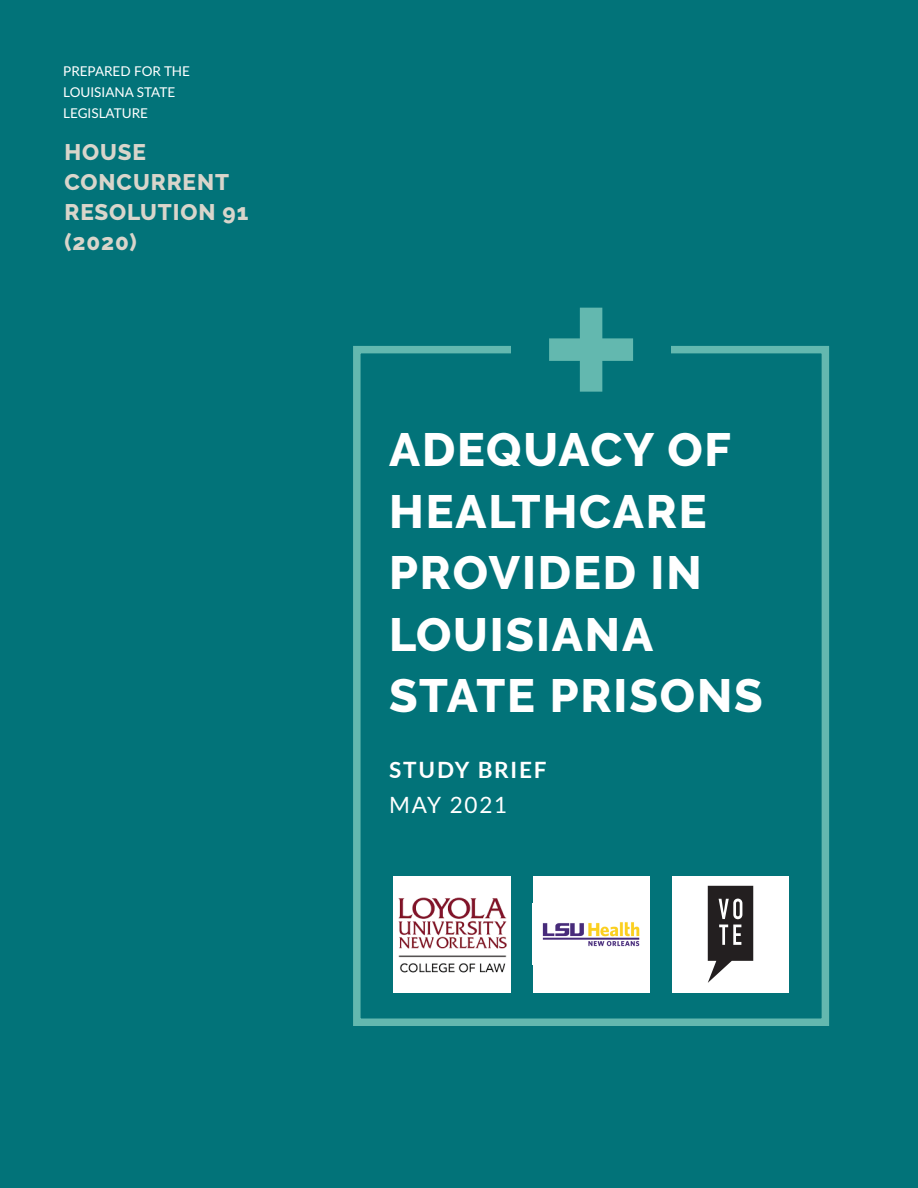
<style>
.page{position:relative;width:918px;height:1188px;background:#027379}
.page>*{position:absolute;margin:0;border:0;box-sizing:border-box;transform-origin:0 0}
.t1{font:800 46.5px/61.5px "Raleway";letter-spacing:.04em;color:#fff}
.t2{font:800 22.5px/30px "Raleway";letter-spacing:.04em;color:#d9d5cb}
.t3{font:700 22.5px "Lato";letter-spacing:.08em;color:#fff}
.t4{font:22.5px "Lato";letter-spacing:.08em;color:#fff}
.t5{font:13.5px/21px "Lato";color:#fff}
</style>
<div class="page">
<div style="left:353px;top:346px;width:476px;height:680px;border:8px solid #63b8af"></div>
<div style="left:512px;top:340px;width:159px;height:34px;background:#027379"></div>
<img style="left:393px;top:876px;width:117px;height:117px">
<div style="left:533px;top:876px;width:116px;height:117px;background:#fff"></div>
<img style="left:542px;top:922px;width:98px;height:25px">
<div style="left:672px;top:876px;width:117px;height:117px;background:#fff"></div>
<svg style="left:708px;top:886px;width:45px;height:97px"></svg>
<div style="left:580px;top:308px;width:22px;height:84px;background:#63b8af"></div>
<div style="left:549px;top:338px;width:84px;height:23px;background:#63b8af"></div>
<p class="t5" style="left:63px;top:60px;width:128px">PREPARED FOR THE<br>LOUISIANA STATE<br>LEGISLATURE</p>
<p class="t2" style="left:64px;top:137px;width:185px">HOUSE<br>CONCURRENT<br>RESOLUTION 91 (2020)</p>
<p class="t1" style="left:389px;top:420px;width:375px">ADEQUACY OF<br>HEALTHCARE<br>PROVIDED IN<br>LOUISIANA<br>STATE PRISONS</p>
<p class="t3" style="left:389px;top:754px;width:159px">STUDY BRIEF</p>
<p class="t4" style="left:389px;top:789px;width:120px">MAY 2021</p>
</div>
